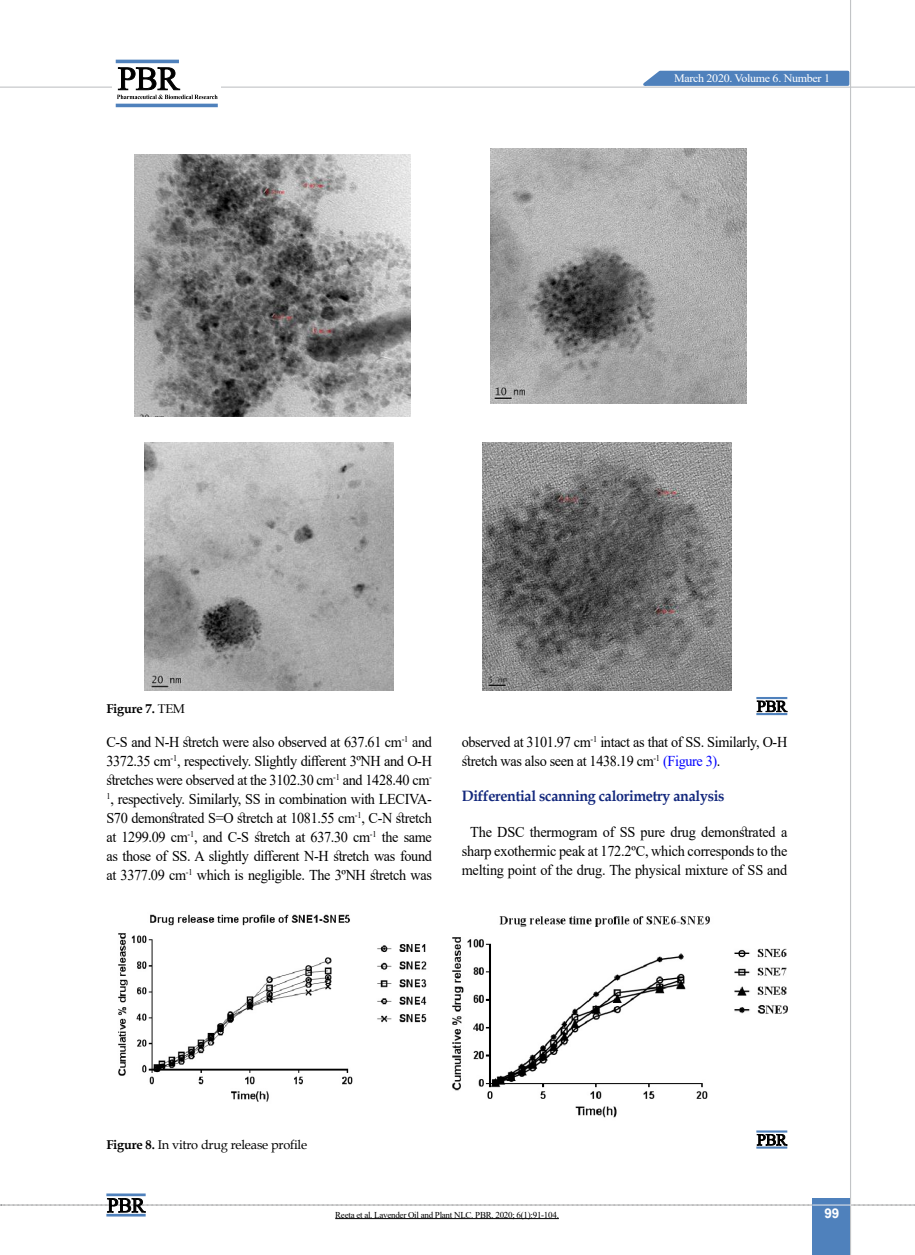
<style>
.page{position:relative;width:915px;height:1255px;background:#fff}
.page>*{position:absolute;margin:0;border:0;box-sizing:border-box;transform-origin:0 0}
.t1{font:15px/19px "Times New Roman";letter-spacing:-.015em;color:#000;text-align:justify;scale:.95 1}
.t2{font:700 15px "Book Antiqua";letter-spacing:-.02em;color:#13287d;scale:.95 1}
.t3{font:700 13.5px "Arial";color:#fff}
.t4{font:12.75px "Book Antiqua";letter-spacing:-.015em;color:#000}
.t5{font:700 12.75px "Book Antiqua";letter-spacing:-.015em;color:#000}
.t6{font:11.4px "Times New Roman";letter-spacing:-.025em;color:#fff;scale:1.05 1}
.t7{font:9px "Times New Roman";letter-spacing:-.03em;color:#000}
.s1{font-weight:400}
.s2{color:#00f}
.s3{font-weight:700}
</style>
<div class="page">
<div style="left:812px;top:1198px;width:38px;height:56px;background:#4f81bc"></div>
<hr style="left:849px;top:0;width:1px;height:1254px;background:#c2c4c6">
<hr style="left:0;top:87px;width:914px;height:1px;background:#c2c4c6">
<svg style="left:635px;top:69px;width:215px;height:18px;background:#749bc9"></svg>
<svg style="left:1px;top:1197px;width:914px;height:15px"></svg>
<hr style="left:106px;top:1193px;width:40px;height:3px;background:#4f81bc">
<hr style="left:106px;top:1213px;width:40px;height:3px;background:#4f81bc">
<div style="left:112px;top:56px;width:108px;height:49px;background:linear-gradient(to right,#fff,#fff)"></div>
<hr style="left:116px;top:60px;width:63px;height:3px;background:#4f81bc">
<hr style="left:116px;top:104px;width:102px;height:3px;background:#4f81bc">
<svg style="left:117px;top:67px;width:100px;height:32px"></svg>
<img style="left:135px;top:155px;width:275px;height:262px">
<img style="left:490px;top:149px;width:256px;height:254px">
<img style="left:144px;top:443px;width:249px;height:247px">
<svg style="left:756px;top:700px;width:31px;height:12px"></svg>
<hr style="left:756px;top:697px;width:31px;height:2px;background:#4f81bc">
<hr style="left:756px;top:713px;width:31px;height:2px;background:#4f81bc">
<img style="left:482px;top:443px;width:249px;height:247px">
<img style="left:118px;top:914px;width:309px;height:188px">
<img style="left:452px;top:916px;width:335px;height:202px">
<svg style="left:756px;top:1134px;width:31px;height:11px"></svg>
<hr style="left:756px;top:1130px;width:31px;height:2px;background:#4f81bc">
<hr style="left:756px;top:1146px;width:31px;height:2px;background:#4f81bc">
<hr style="left:335px;top:1218px;width:223px;height:1px;background:#000">
<p class="t5" style="left:106px;top:700px;width:80px">Figure 7. <span class="s1">TEM</span></p>
<p class="t6" style="left:673px;top:70px;width:150px">March 2020. Volume 6. Number 1</p>
<p class="t1" style="left:106px;top:731px;width:344px">C-S and N-H stretch were also observed at 637.61 cm<sup>-1</sup> and 3372.35 cm<sup>-1</sup>, respectively. Slightly different 3ºNH and O-H stretches were observed at the 3102.30 cm<sup>-1</sup> and 1428.40 cm<sup>-1</sup>, respectively. Similarly, SS in combination with LECIVA-S70 demonstrated S=O stretch at 1081.55 cm<sup>-1</sup>, C-N stretch at 1299.09 cm<sup>-1</sup>, and C-S stretch at 637.30 cm<sup>-1</sup> the same as those of SS. A slightly different N-H stretch was found at 3377.09 cm<sup>-1</sup> which is negligible. The 3ºNH stretch was</p>
<p class="t1" style="left:461px;top:731px;width:344px">observed at 3101.97 cm<sup>-1</sup> intact as that of SS. Similarly, O-H stretch was also seen at 1438.19 cm<sup>-1</sup> <span class="s2">(Figure 3)</span>.</p>
<p class="t2" style="left:461px;top:785px;width:278px">Differential scanning calorimetry analysis</p>
<p class="t1" style="left:461px;top:822px;width:344px;text-align:center">The DSC thermogram of SS pure drug demonstrated a sharp exothermic peak at 172.2ºC, which corresponds to the melting point of the drug. The physical mixture of SS and</p>
<p class="t4" style="left:106px;top:1135px;width:202px"><span class="s3">Figure 8.</span> In vitro drug release profile</p>
<p class="t7" style="left:335px;top:1208px;width:225px">Reeta et al. Lavender Oil and Plant NLC. PBR. 2020; 6(1):91-104.</p>
<p class="t3" style="left:824px;top:1203px;width:17px">99</p>
</div>
